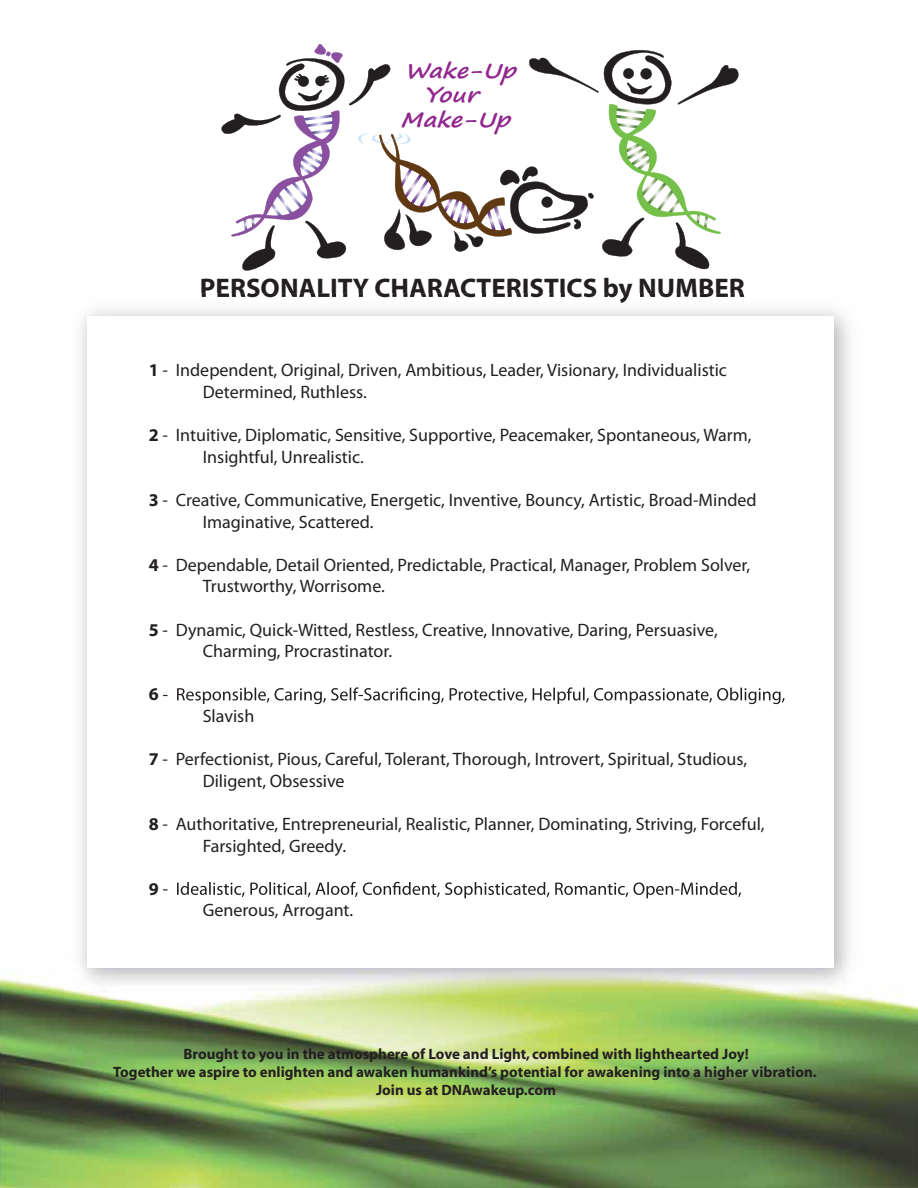
<style>
.page{position:relative;width:918px;height:1188px;background:#fff}
.page>*{position:absolute;margin:0;border:0;box-sizing:border-box;transform-origin:0 0}
.t1{font:700 27px "Myriad Pro";color:#231f20}
.t2{font:italic 700 20.55px "Segoe Print";color:#92278f;scale:1.14 1}
.t3{font:18px/21.6px "Myriad Pro";color:#231f20}
.t4{font:700 18px "Myriad Pro";color:#231f20}
.t5{font:700 15px/18px "Myriad";color:#231f20;text-align:center}
.s1{font-weight:700}
</style>
<div class="page">
<img style="left:0;top:977px;width:101px;height:211px">
<img style="left:817px;top:996px;width:101px;height:192px">
<img style="left:101px;top:999px;width:716px;height:189px">
<svg style="left:222px;top:44px;width:517px;height:227px"></svg>
<img style="left:64px;top:954px;width:801px;height:45px">
<img style="left:202px;top:293px;width:51px;height:5px">
<img style="left:253px;top:293px;width:491px;height:10px">
<div style="left:87px;top:316px;width:747px;height:651px;background:#fff"></div>
<svg style="left:163px;top:687px;width:622px;height:17px"></svg>
<svg style="left:163px;top:882px;width:578px;height:16px"></svg>
<p class="t2" style="left:405px;top:51px;width:105px">Wake-Up</p>
<p class="t2" style="left:424px;top:76px;width:55px">Your</p>
<p class="t2" style="left:401px;top:101px;width:104px">Make-Up</p>
<h1 class="t1" style="left:200px;top:270px;width:546px">PERSONALITY CHARACTERISTICS by NUMBER</h1>
<p class="t3" style="left:203px;top:359px;width:526px;text-indent:-54px"><span class="s1">1</span> - Independent, Original, Driven, Ambitious, Leader, Visionary, Individualistic<br>Determined, Ruthless.</p>
<p class="t3" style="left:203px;top:424px;width:550px;text-indent:-54px"><span class="s1">2</span> - Intuitive, Diplomatic, Sensitive, Supportive, Peacemaker, Spontaneous, Warm,<br>Insightful, Unrealistic.</p>
<p class="t3" style="left:203px;top:489px;width:555px;text-indent:-54px"><span class="s1">3</span> - Creative, Communicative, Energetic, Inventive, Bouncy, Artistic, Broad-Minded<br>Imaginative, Scattered.</p>
<p class="t3" style="left:203px;top:554px;width:549px;text-indent:-54px"><span class="s1">4</span> - Dependable, Detail Oriented, Predictable, Practical, Manager, Problem Solver,<br>Trustworthy, Worrisome.</p>
<p class="t3" style="left:203px;top:618px;width:516px;text-indent:-54px"><span class="s1">5</span> - Dynamic, Quick-Witted, Restless, Creative, Innovative, Daring, Persuasive,<br>Charming, Procrastinator.</p>
<p class="t4" style="left:149px;top:683px;width:11px">6</p>
<p class="t3" style="left:203px;top:705px;width:53px">Slavish</p>
<p class="t3" style="left:203px;top:748px;width:546px;text-indent:-54px"><span class="s1">7</span> - Perfectionist, Pious, Careful, Tolerant, Thorough, Introvert, Spiritual, Studious,<br>Diligent, Obsessive</p>
<p class="t3" style="left:203px;top:813px;width:563px;text-indent:-54px"><span class="s1">8</span> - Authoritative, Entrepreneurial, Realistic, Planner, Dominating, Striving, Forceful,<br>Farsighted, Greedy.</p>
<p class="t4" style="left:149px;top:877px;width:11px">9</p>
<p class="t3" style="left:203px;top:899px;width:152px">Generous, Arrogant.</p>
<p class="t5" style="left:113px;top:1045px;width:705px">Brought to you in the atmosphere of Love and Light, combined with lighthearted Joy!<br>Together we aspire to enlighten and awaken humankind’s potential for awakening into a higher vibration.<br>Join us at DNAwakeup.com</p>
</div>
